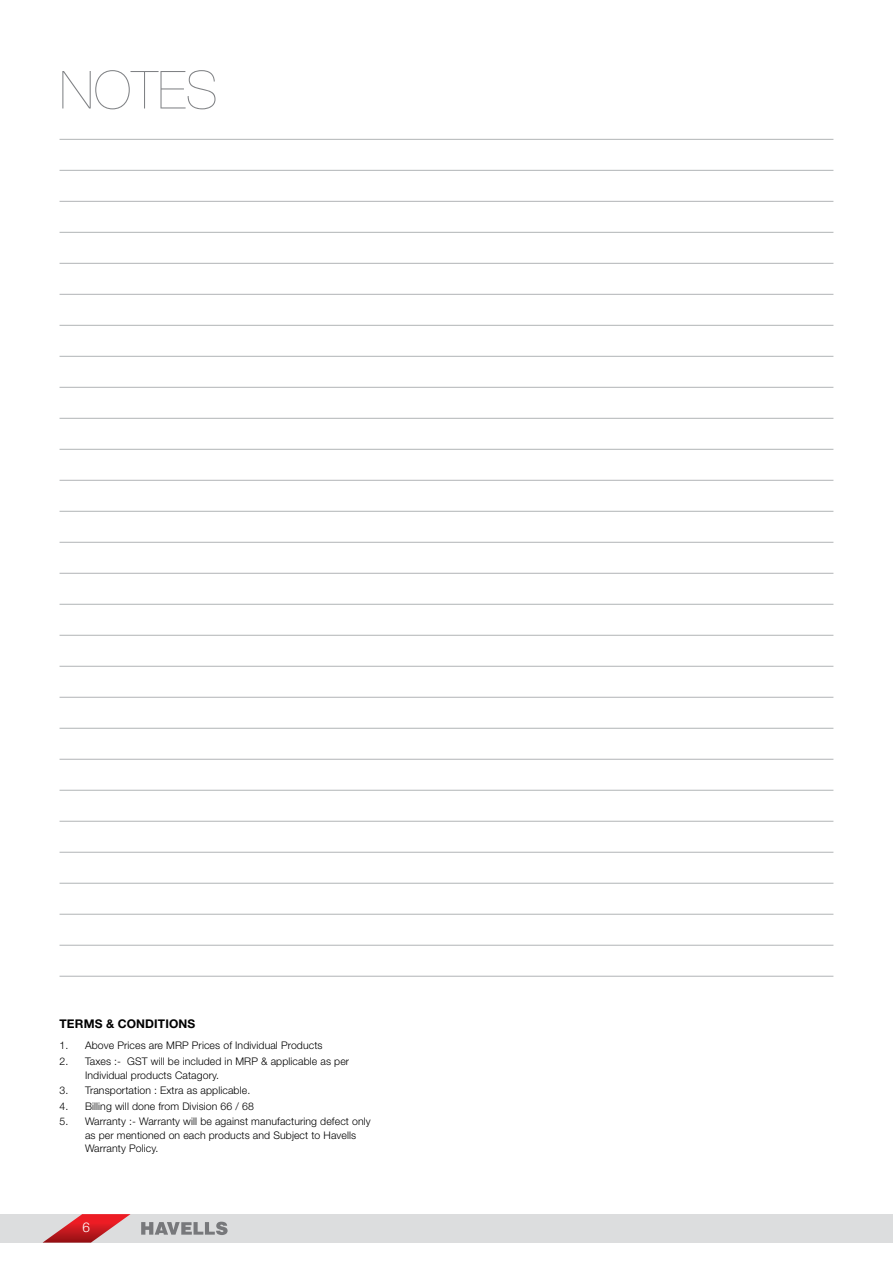
<style>
.page{position:relative;width:893px;height:1263px;background:#fff}
.page>*{position:absolute;margin:0;border:0;box-sizing:border-box;transform-origin:0 0}
.t1{font:200 52.5px "Helvetica Neue";color:#808285}
.t2{font:300 13.5px "Helvetica Neue";color:#fff}
.t3{font:700 12px "Helvetica Neue";letter-spacing:.01em;color:#000}
.t4{font:300 10.5px/13.5px "Helvetica Neue";letter-spacing:.01em;color:#000}
</style>
<div class="page">
<hr style="left:60px;top:139px;width:773px;height:1px;background:#b1b4b6">
<hr style="left:60px;top:170px;width:773px;height:1px;background:#b1b4b6">
<hr style="left:60px;top:201px;width:773px;height:1px;background:#b1b4b6">
<hr style="left:60px;top:232px;width:773px;height:1px;background:#b1b4b6">
<hr style="left:60px;top:263px;width:773px;height:1px;background:#b1b4b6">
<hr style="left:60px;top:294px;width:773px;height:1px;background:#b1b4b6">
<hr style="left:60px;top:325px;width:773px;height:1px;background:#b1b4b6">
<hr style="left:60px;top:356px;width:773px;height:1px;background:#b1b4b6">
<hr style="left:60px;top:387px;width:773px;height:1px;background:#b1b4b6">
<hr style="left:60px;top:418px;width:773px;height:1px;background:#b1b4b6">
<hr style="left:60px;top:449px;width:773px;height:1px;background:#b1b4b6">
<hr style="left:60px;top:480px;width:773px;height:1px;background:#b1b4b6">
<hr style="left:60px;top:511px;width:773px;height:1px;background:#b1b4b6">
<hr style="left:60px;top:542px;width:773px;height:1px;background:#b1b4b6">
<hr style="left:60px;top:573px;width:773px;height:1px;background:#b1b4b6">
<hr style="left:60px;top:604px;width:773px;height:1px;background:#b1b4b6">
<hr style="left:60px;top:635px;width:773px;height:1px;background:#b1b4b6">
<hr style="left:60px;top:666px;width:773px;height:1px;background:#b1b4b6">
<hr style="left:60px;top:697px;width:773px;height:1px;background:#b1b4b6">
<hr style="left:60px;top:728px;width:773px;height:1px;background:#b1b4b6">
<hr style="left:60px;top:759px;width:773px;height:1px;background:#b1b4b6">
<hr style="left:60px;top:790px;width:773px;height:1px;background:#b1b4b6">
<hr style="left:60px;top:821px;width:773px;height:1px;background:#b1b4b6">
<hr style="left:60px;top:852px;width:773px;height:1px;background:#b1b4b6">
<hr style="left:60px;top:945px;width:773px;height:1px;background:#b1b4b6">
<hr style="left:60px;top:883px;width:773px;height:1px;background:#b1b4b6">
<hr style="left:60px;top:976px;width:773px;height:1px;background:#b1b4b6">
<hr style="left:60px;top:914px;width:773px;height:1px;background:#b1b4b6">
<div style="left:0;top:1214px;width:893px;height:28px;background:#dcddde"></div>
<svg style="left:141px;top:1222px;width:87px;height:13px"></svg>
<svg style="left:43px;top:1214px;width:88px;height:28px"></svg>
<h1 class="t1" style="left:60px;top:60px;width:160px">NOTES</h1>
<p class="t3" style="left:60px;top:1016px;width:137px">TERMS &amp; CONDITIONS</p>
<p class="t4" style="left:60px;top:1039px;width:265px">1. Above Prices are MRP Prices of Individual Products</p>
<p class="t4" style="left:85px;top:1054px;width:266px;text-indent:-25px">2. Taxes :- GST will be included in MRP &amp; applicable as per<br>Individual products Catagory.</p>
<p class="t4" style="left:60px;top:1083px;width:192px">3. Transportation : Extra as applicable.</p>
<p class="t4" style="left:60px;top:1099px;width:196px">4. Billing will done from Division 66 / 68</p>
<p class="t4" style="left:85px;top:1115px;width:287px;text-indent:-25px">5. Warranty :- Warranty will be against manufacturing defect only as per mentioned on each products and Subject to Havells<br>Warranty Policy.</p>
<p class="t2" style="left:82px;top:1219px;width:9px">6</p>
</div>
